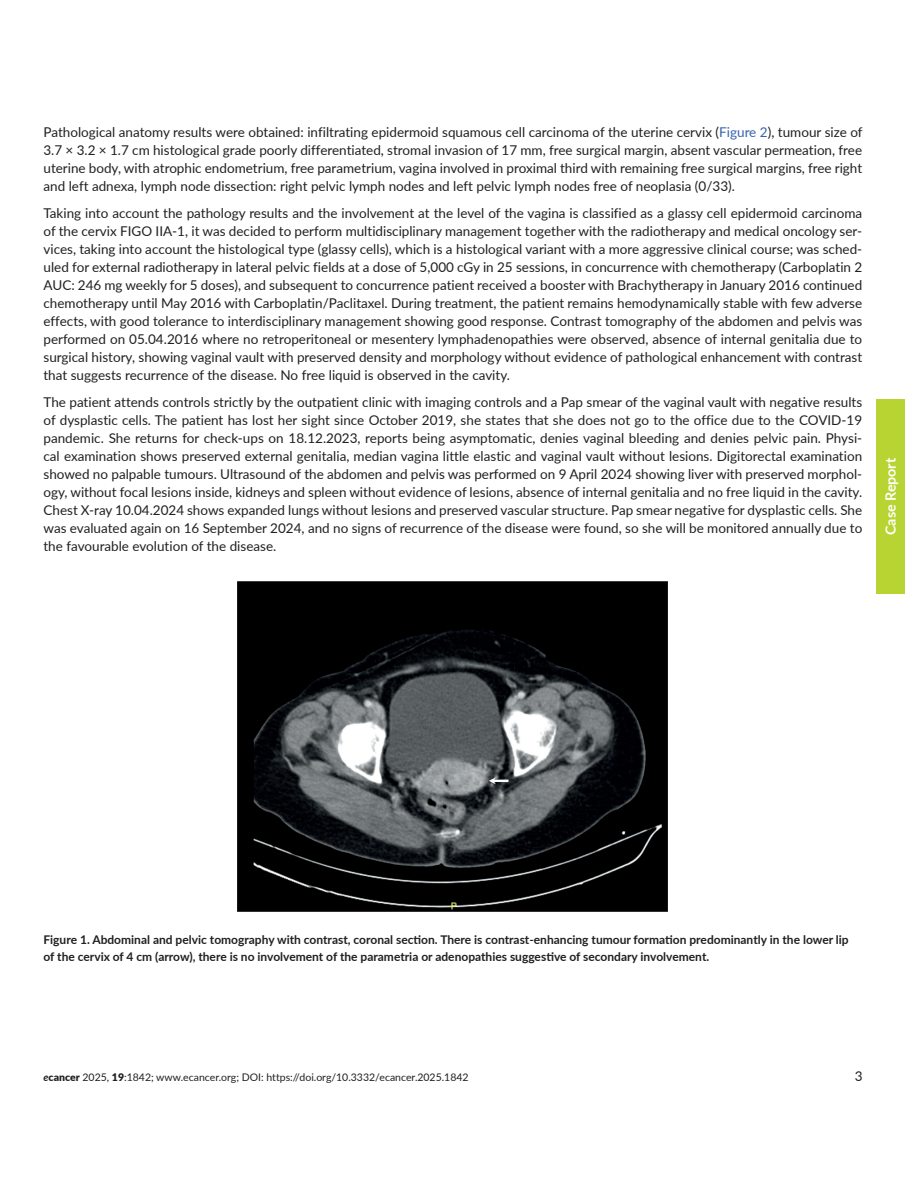
<style>
.page{position:relative;width:918px;height:1188px;background:#fff}
.page>*{position:absolute;margin:0;border:0;box-sizing:border-box;transform-origin:0 0}
.t1{font:700 14.25px "Lato";color:#fff}
.t2{font:13.5px/18px "Lato";color:#231f20;text-align:justify}
.t3{font:700 12px/16.5px "Lato";color:#231f20}
.t4{font:10.5px "Lato";color:#231f20}
.s1{color:#3862ae}
.s2{font-weight:700;font-style:italic}
.s3{font-weight:900}
</style>
<div class="page">
<div style="left:876px;top:399px;width:29px;height:195px;background:#b8d432"></div>
<img style="left:238px;top:581px;width:430px;height:331px">
<p class="t2" style="left:44px;top:122px;width:821px">Pathological anatomy results were obtained: infiltrating epidermoid squamous cell carcinoma of the uterine cervix (<span class="s1">Figure 2</span>), tumour size of 3.7 × 3.2 × 1.7 cm histological grade poorly differentiated, stromal invasion of 17 mm, free surgical margin, absent vascular permeation, free uterine body, with atrophic endometrium, free parametrium, vagina involved in proximal third with remaining free surgical margins, free right and left adnexa, lymph node dissection: right pelvic lymph nodes and left pelvic lymph nodes free of neoplasia (0/33).</p>
<p class="t2" style="left:44px;top:203px;width:820px">Taking into account the pathology results and the involvement at the level of the vagina is classified as a glassy cell epidermoid carcinoma of the cervix FIGO IIA-1, it was decided to perform multidisciplinary management together with the radiotherapy and medical oncology ser&shy;vices, taking into account the histological type (glassy cells), which is a histological variant with a more aggressive clinical course; was sched&shy;uled for external radiotherapy in lateral pelvic fields at a dose of 5,000 cGy in 25 sessions, in concurrence with chemotherapy (Carboplatin 2<br>AUC: 246 mg weekly for 5 doses), and subsequent to concurrence patient received a booster with Brachytherapy in January 2016 continued chemotherapy until May 2016 with Carboplatin/Paclitaxel. During treatment, the patient remains hemodynamically stable with few adverse effects, with good tolerance to interdisciplinary management showing good response. Contrast tomography of the abdomen and pelvis was performed on 05.04.2016 where no retroperitoneal or mesentery lymphadenopathies were observed, absence of internal genitalia due to surgical history, showing vaginal vault with preserved density and morphology without evidence of pathological enhancement with contrast that suggests recurrence of the disease. No free liquid is observed in the cavity.</p>
<p class="t2" style="left:44px;top:392px;width:820px">The patient attends controls strictly by the outpatient clinic with imaging controls and a Pap smear of the vaginal vault with negative results of dysplastic cells. The patient has lost her sight since October 2019, she states that she does not go to the office due to the COVID-19 pandemic. She returns for check-ups on 18.12.2023, reports being asymptomatic, denies vaginal bleeding and denies pelvic pain. Physi&shy;cal examination shows preserved external genitalia, median vagina little elastic and vaginal vault without lesions. Digitorectal examination showed no palpable tumours. Ultrasound of the abdomen and pelvis was performed on 9 April 2024 showing liver with preserved morphol&shy;ogy, without focal lesions inside, kidneys and spleen without evidence of lesions, absence of internal genitalia and no free liquid in the cavity.<br>Chest X-ray 10.04.2024 shows expanded lungs without lesions and preserved vascular structure. Pap smear negative for dysplastic cells. She was evaluated again on 16 September 2024, and no signs of recurrence of the disease were found, so she will be monitored annually due to the favourable evolution of the disease.</p>
<p class="t1" style="left:880px;top:535px;width:79px;rotate:-90deg">Case Report</p>
<p class="t3" style="left:44px;top:931px;width:807px">Figure 1. Abdominal and pelvic tomography with contrast, coronal section. There is contrast-enhancing tumour formation predominantly in the lower lip of the cervix of 4 cm (arrow), there is no involvement of the parametria or adenopathies suggestive of secondary involvement.</p>
<p class="t4" style="left:44px;top:1070px;width:427px"><span class="s2">e</span><span class="s3">cancer</span> 2025, <span class="s3">19</span>:1842; www.ecancer.org; DOI: https://doi.org/10.3332/ecancer.2025.1842</p>
<p class="t2" style="left:855px;top:1067px;width:9px">3</p>
</div>
